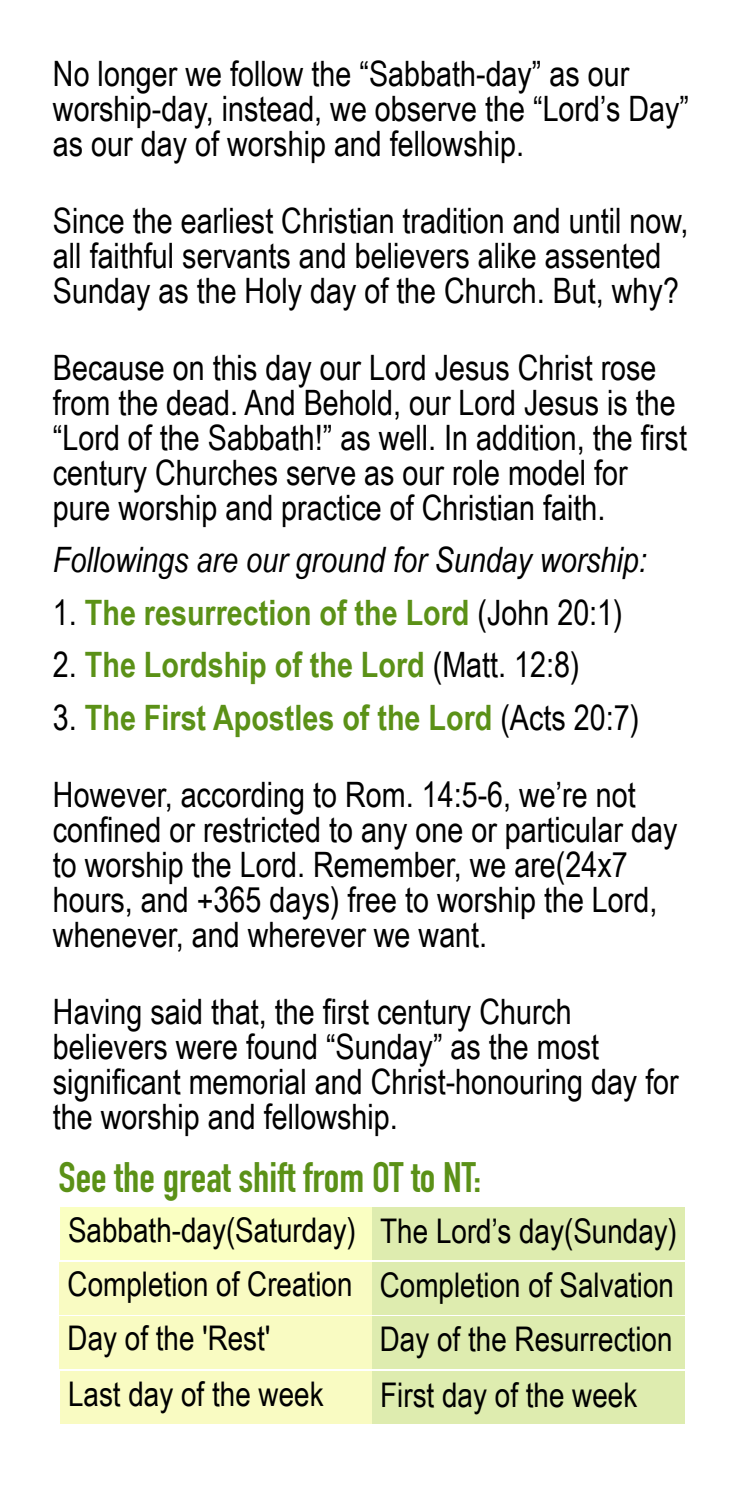
<style>
.page{position:relative;width:744px;height:1487px;background:#fff}
.page>*{position:absolute;margin:0;border:0;box-sizing:border-box;transform-origin:0 0}
.t1{font:700 42px "DIN Condensed";color:#5b9117}
.t2{font:35px/35px "Arial Narrow";color:#000}
.t3{font:700 35px "Arial Narrow";color:#5b9117}
.t4{font:italic 35px "Arial Narrow";color:#000}
.t5{font:33.95px/54.6px "Arial Narrow";color:#000}
.s1{font-weight:400;color:#000}
</style>
<div class="page">
<div style="left:60px;top:1208px;width:312px;height:52px;background:#faffc2"></div>
<div style="left:60px;top:1262px;width:312px;height:52px;background:#f9fbc2"></div>
<div style="left:60px;top:1316px;width:312px;height:52px;background:#f9fbc2"></div>
<div style="left:60px;top:1371px;width:312px;height:53px;background:#f9fbc2"></div>
<div style="left:372px;top:1208px;width:312px;height:52px;background:#deecaf"></div>
<div style="left:372px;top:1262px;width:312px;height:52px;background:#deecaf"></div>
<div style="left:372px;top:1316px;width:312px;height:52px;background:#deecaf"></div>
<div style="left:372px;top:1371px;width:312px;height:53px;background:#deecaf"></div>
<p class="t2" style="left:53px;top:59px;width:637px">No longer we follow the “Sabbath-day” as our worship-day, instead, we observe the “Lord’s Day” as our day of worship and fellowship.</p>
<p class="t2" style="left:53px;top:206px;width:637px">Since the earliest Christian tradition and until now, all faithful servants and believers alike assented<br>Sunday as the Holy day of the Church. But, why?</p>
<p class="t2" style="left:53px;top:353px;width:635px">Because on this day our Lord Jesus Christ rose from the dead. And Behold, our Lord Jesus is the “Lord of the Sabbath!” as well. In addition, the first century Churches serve as our role model for pure worship and practice of Christian faith.</p>
<p class="t4" style="left:53px;top:547px;width:595px">Followings are our ground for Sunday worship:</p>
<p class="t3" style="left:53px;top:599px;width:571px"><span class="s1">1.</span> The resurrection of the Lord <span class="s1">(John 20:1)</span></p>
<p class="t3" style="left:53px;top:652px;width:528px"><span class="s1">2.</span> The Lordship of the Lord <span class="s1">(Matt. 12:8)</span></p>
<p class="t3" style="left:53px;top:704px;width:587px"><span class="s1">3.</span> The First Apostles of the Lord <span class="s1">(Acts 20:7)</span></p>
<p class="t2" style="left:53px;top:780px;width:625px">However, according to Rom. 14:5-6, we’re not confined or restricted to any one or particular day to worship the Lord. Remember, we are(24x7 hours, and +365 days) free to worship the Lord, whenever, and wherever we want.</p>
<p class="t2" style="left:53px;top:997px;width:627px">Having said that, the first century Church believers were found “Sunday” as the most significant memorial and Christ-honouring day for the worship and fellowship.</p>
<p class="t1" style="left:59px;top:1162px;width:424px">See the great shift from OT to NT:</p>
<p class="t5" style="left:68px;top:1206px;width:290px">Sabbath-day(Saturday)<br>Completion of Creation<br>Day of the 'Rest'<br>Last day of the week</p>
<p class="t5" style="left:380px;top:1207px;width:299px">The Lord’s day(Sunday)<br>Completion of Salvation<br>Day of the Resurrection<br>First day of the week</p>
</div>
